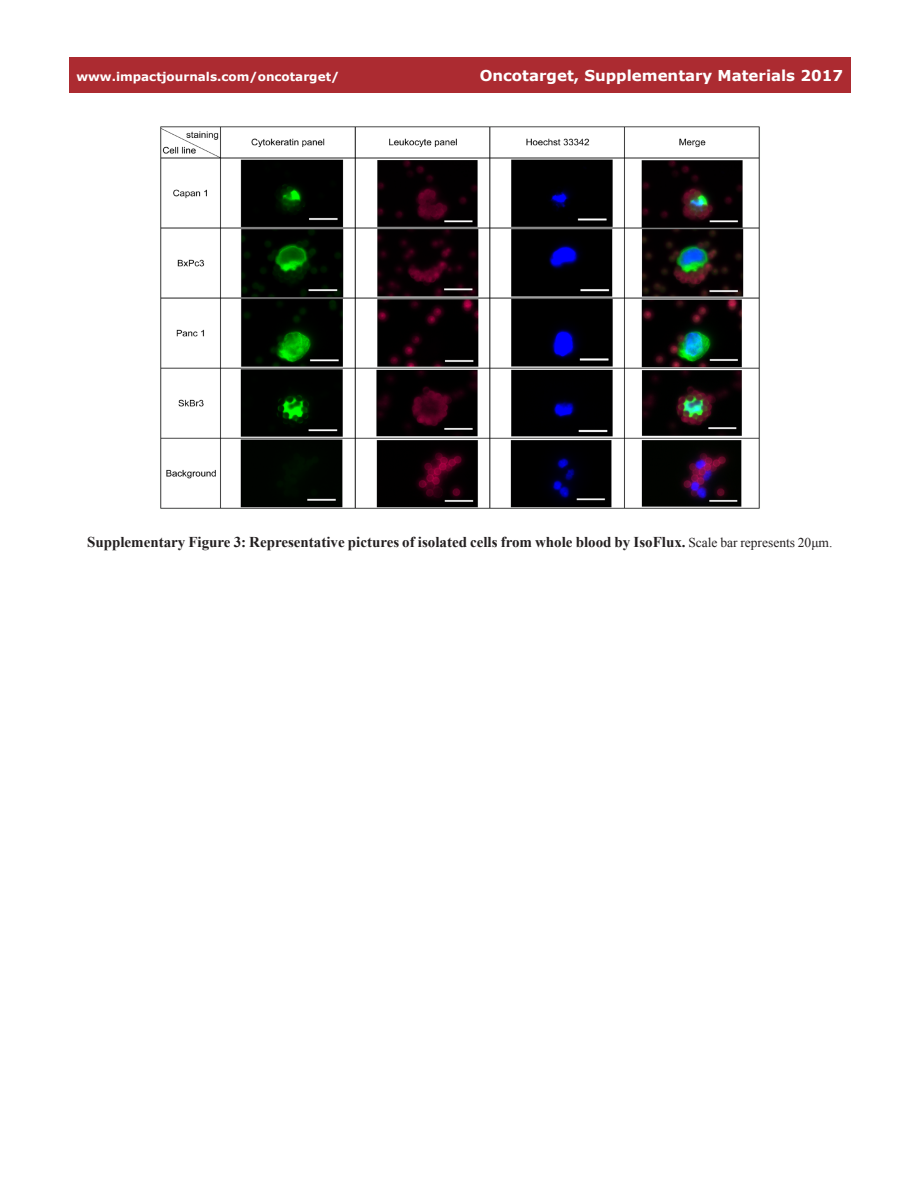
<style>
.page{position:relative;width:918px;height:1188px;background:#fff}
.page>*{position:absolute;margin:0;border:0;box-sizing:border-box;transform-origin:0 0}
.figuretext{font:700 15px "Times New Roman";color:#231f20}
.t1{font:700 15px "Verdana";color:#fff}
.t2{font:700 12px "Verdana";color:#fff}
.s1{font-weight:400;font-size:13.5px}
</style>
<div class="page">
<div style="left:69px;top:57px;width:781px;height:36px;background:#ac2b31"></div>
<img style="left:160px;top:126px;width:600px;height:383px">
<p class="t2" style="left:76px;top:68px;width:264px">www.impactjournals.com/oncotarget/</p>
<p class="t1" style="left:480px;top:65px;width:365px">Oncotarget, Supplementary Materials 2017</p>
<p class="figuretext" style="left:87px;top:532px;width:747px">Supplementary Figure 3: Representative pictures of isolated cells from whole blood by IsoFlux. <span class="s1">Scale bar represents 20μm.</span></p>
</div>
